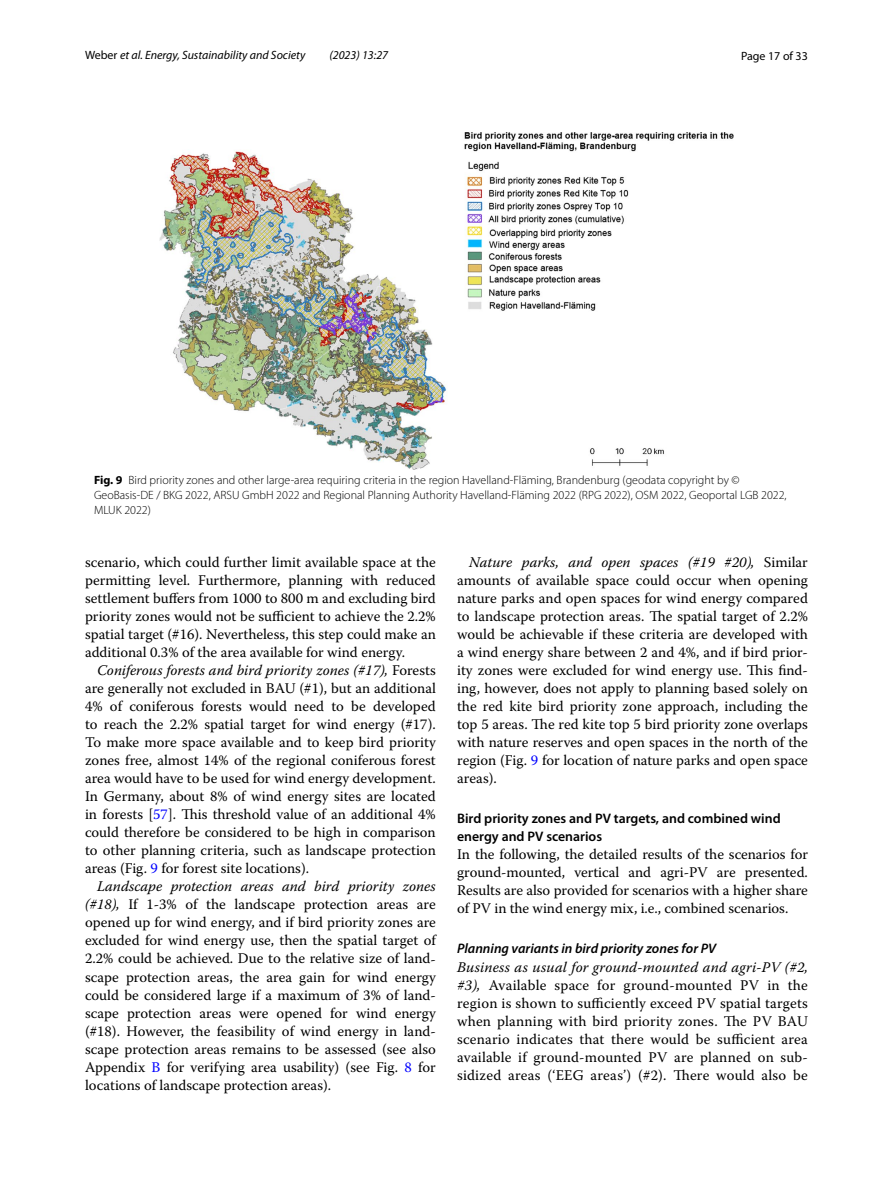
<style>
.page{position:relative;width:893px;height:1187px;background:#fff}
.page>*{position:absolute;margin:0;border:0;box-sizing:border-box;transform-origin:0 0}
.t1{font:14.7px/18px "Warnock Pro";color:#000;text-align:justify}
.t2{font:600 13.8px/18px "Myriad Pro";color:#000}
.t3{font:italic 600 13.8px "Myriad Pro";color:#000}
.t4{font:300 12px/15px "Myriad Pro";color:#000}
.t5{font:italic 12px "Myriad Pro";color:#000}
.t6{font:12px "Myriad Pro";color:#000}
.s1{font-style:normal}
.s2{font-weight:700}
.s3{font-style:italic}
.s4{color:#00f}
</style>
<div class="page">
<img style="left:159px;top:133px;width:574px;height:336px">
<p class="t5" style="left:85px;top:48px;width:222px"><span class="s1">Weber</span> et al. Energy, Sustainability and Society</p>
<p class="t5" style="left:329px;top:48px;width:60px">(2023) 13:27</p>
<p class="t6" style="left:741px;top:48px;width:68px">Page 17 of 33</p>
<p class="t4" style="left:94px;top:473px;width:694px"><span class="s2">Fig. 9</span> Bird priority zones and other large-area requiring criteria in the region Havelland-Fläming, Brandenburg (geodata copyright by ©<br>GeoBasis-DE / BKG 2022, ARSU GmbH 2022 and Regional Planning Authority Havelland-Fläming 2022 (RPG 2022), OSM 2022, Geoportal LGB 2022,<br>MLUK 2022)</p>
<p class="t1" style="left:85px;top:553px;width:352px">scenario, which could further limit available space at the permitting level. Furthermore, planning with reduced settlement buffers from 1000 to 800 m and excluding bird priority zones would not be sufficient to achieve the 2.2% spatial target (#16). Nevertheless, this step could make an additional 0.3% of the area available for wind energy.</p>
<p class="t1" style="left:85px;top:661px;width:352px;text-indent:12px"><span class="s3">Coniferous forests and bird priority zones (#17),</span> Forests are generally not excluded in BAU (#1), but an additional 4% of coniferous forests would need to be developed to reach the 2.2% spatial target for wind energy (#17).<br>To make more space available and to keep bird priority zones free, almost 14% of the regional coniferous forest area would have to be used for wind energy development.<br>In Germany, about 8% of wind energy sites are located in forests [<span class="s4">57</span>]. This threshold value of an additional 4% could therefore be considered to be high in comparison to other planning criteria, such as landscape protection areas (Fig. <span class="s4">9</span> for forest site locations).</p>
<p class="t1" style="left:85px;top:877px;width:352px;text-indent:12px"><span class="s3">Landscape protection areas and bird priority zones (#18),</span> If 1-3% of the landscape protection areas are opened up for wind energy, and if bird priority zones are excluded for wind energy use, then the spatial target of 2.2% could be achieved. Due to the relative size of land&shy;scape protection areas, the area gain for wind energy could be considered large if a maximum of 3% of land&shy;scape protection areas were opened for wind energy (#18). However, the feasibility of wind energy in land&shy;scape protection areas remains to be assessed (see also Appendix <span class="s4">B</span> for verifying area usability) (see Fig. <span class="s4">8</span> for locations of landscape protection areas).</p>
<p class="t1" style="left:457px;top:553px;width:352px;text-indent:12px"><span class="s3">Nature parks, and open spaces (#19 #20),</span> Similar amounts of available space could occur when opening nature parks and open spaces for wind energy compared to landscape protection areas. The spatial target of 2.2% would be achievable if these criteria are developed with a wind energy share between 2 and 4%, and if bird prior&shy;ity zones were excluded for wind energy use. This find&shy;ing, however, does not apply to planning based solely on the red kite bird priority zone approach, including the top 5 areas. The red kite top 5 bird priority zone overlaps with nature reserves and open spaces in the north of the region (Fig. <span class="s4">9</span> for location of nature parks and open space areas).</p>
<p class="t2" style="left:457px;top:809px;width:325px">Bird priority zones and PV targets, and combined wind energy and PV scenarios</p>
<p class="t1" style="left:457px;top:845px;width:352px">In the following, the detailed results of the scenarios for ground-mounted, vertical and agri-PV are presented.<br>Results are also provided for scenarios with a higher share of PV in the wind energy mix, i.e., combined scenarios.</p>
<p class="t3" style="left:457px;top:940px;width:260px">Planning variants in bird priority zones for PV</p>
<p class="t1" style="left:457px;top:957px;width:352px"><span class="s3">Business as usual for ground-mounted and agri-PV (#2, #3),</span> Available space for ground-mounted PV in the region is shown to sufficiently exceed PV spatial targets when planning with bird priority zones. The PV BAU scenario indicates that there would be sufficient area available if ground-mounted PV are planned on sub&shy;sidized areas (‘EEG areas’) (#2). There would also be</p>
</div>
